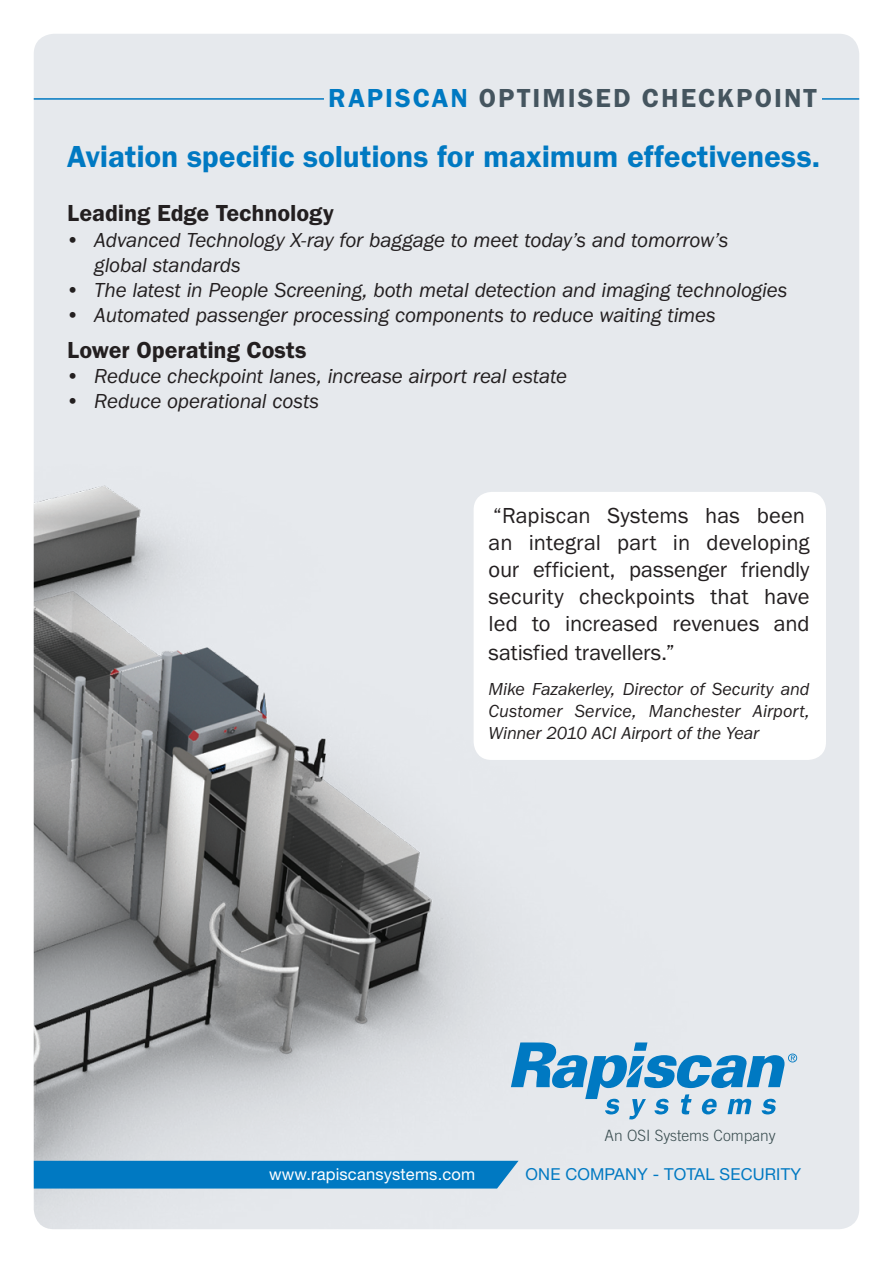
<style>
.page{position:relative;width:893px;height:1263px;background:#fff}
.page>*{position:absolute;margin:0;border:0;box-sizing:border-box;transform-origin:0 0}
.t1{font:600 31.5px "Franklin Got ITC";letter-spacing:-.005em;color:#0079c2}
.t2{font:600 27px "Franklin Got ITC";letter-spacing:.08em;color:#45555f}
.t3{font:600 27px "Franklin Got ITC";color:#0079c2}
.t4{font:600 24px "Franklin Got ITC";color:#231f20}
.t5{font:22.5px/27.3px "Franklin Got ITC";color:#231f20}
.t6{font:italic 21px/25.2px "Franklin Got ITC";letter-spacing:-.01em;color:#231f20}
.t7{font:italic 18px/21.6px "Franklin Got ITC";letter-spacing:-.005em;color:#231f20;text-align:justify}
.t8{font:16.5px "Helvetica Neue";letter-spacing:.01em;color:#0079c2}
.t9{font:16.5px "Helvetica Neue";letter-spacing:.01em;color:#fff}
.t10{font:300 15.6px "Trade Gothic";color:#3a4d50}
.s1{color:#0079c2}
</style>
<div class="page">
<div style="left:34px;top:34px;width:825px;height:1195px;background:#e6e9ed;border-radius:20px"></div>
<img style="left:34px;top:485px;width:825px;height:744px">
<hr style="left:34px;top:98px;width:825px;height:2px;background:#0079c2">
<svg style="left:511px;top:1042px;width:286px;height:77px"></svg>
<div style="left:34px;top:1161px;width:485px;height:27px;background:#0079c2"></div>
<div style="left:324px;top:73px;width:497px;height:47px;background:#e6e9ed"></div>
<div style="left:474px;top:492px;width:352px;height:268px;background:#fff;border-radius:18px"></div>
<p class="t3" style="left:328px;top:82px;width:17px">RAPIS</p>
<p class="t2" style="left:413px;top:82px;width:405px"><span class="s1">CAN</span> optimised checkpoint</p>
<h1 class="t1" style="left:67px;top:138px;width:754px">Aviation specific solutions for maximum effectiveness.</h1>
<p class="t4" style="left:67px;top:199px;width:268px">Leading Edge Technology</p>
<p class="t6" style="left:94px;top:226px;width:636px;text-indent:-27px">• Advanced Technology X-ray for baggage to meet today’s and tomorrow’s global standards</p>
<p class="t6" style="left:67px;top:277px;width:722px">• The latest in People Screening, both metal detection and imaging technologies</p>
<p class="t6" style="left:67px;top:302px;width:650px">• Automated passenger processing components to reduce waiting times</p>
<p class="t4" style="left:67px;top:336px;width:241px">Lower Operating Costs</p>
<p class="t6" style="left:67px;top:363px;width:501px">• Reduce checkpoint lanes, increase airport real estate</p>
<p class="t6" style="left:67px;top:388px;width:253px">• Reduce operational costs</p>
<p class="t5" style="left:489px;top:502px;width:323px">“Rapiscan Systems has been an integral part in developing our efficient, passenger friendly security checkpoints that have led to increased revenues and satisfied travellers.”</p>
<p class="t7" style="left:489px;top:678px;width:323px">Mike Fazakerley, Director of Security and Customer Service, Manchester Airport, Winner 2010 ACI Airport of the Year</p>
<p class="t10" style="left:604px;top:1126px;width:173px">An OSI Systems Company</p>
<p class="t9" style="left:269px;top:1164px;width:207px">www.rapiscansystems.com</p>
<p class="t8" style="left:525px;top:1164px;width:277px">ONE COMPANY - TOTAL SECURITY</p>
</div>
